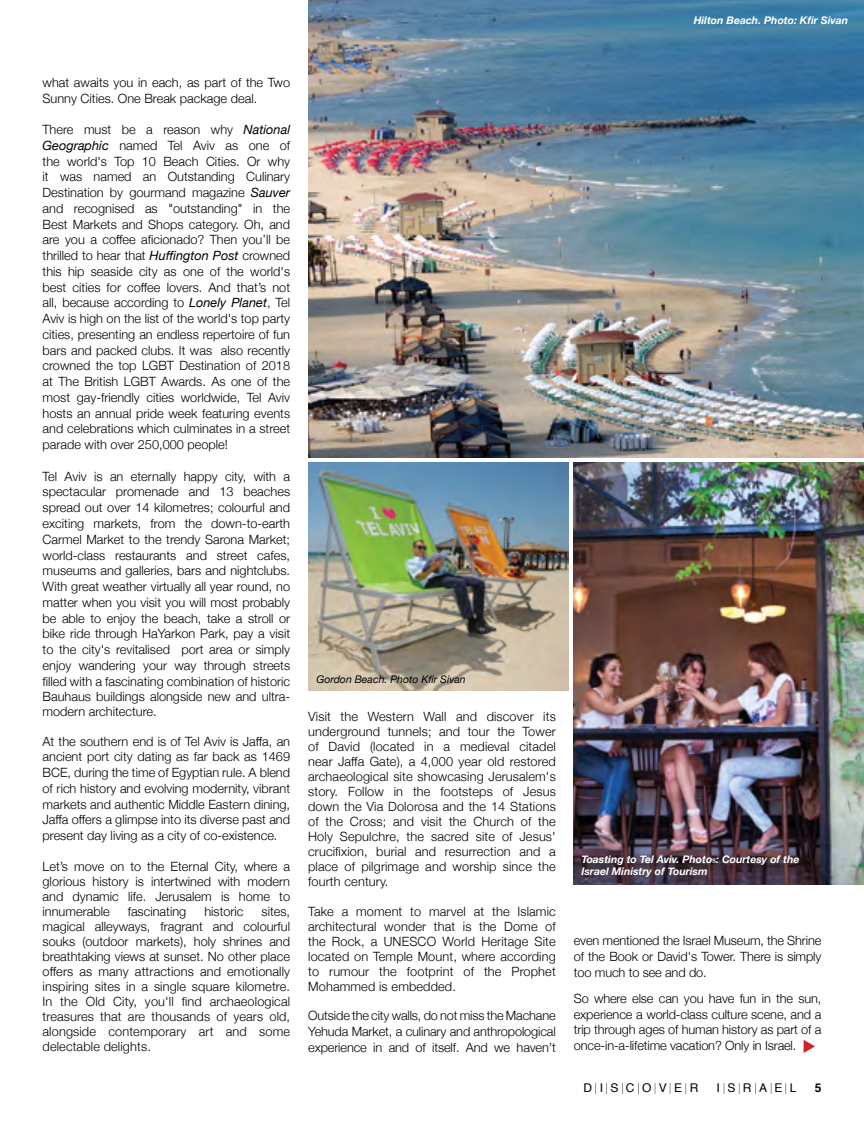
<style>
.page{position:relative;width:864px;height:1136px;background:#fff}
.page>*{position:absolute;margin:0;border:0;box-sizing:border-box;transform-origin:0 0}
.t1{font:300 12.75px/15.8px "Helvetica Neue";color:#000;text-align:justify}
.t2{font:12px "Helvetica";letter-spacing:.62em;color:#000}
.t3{font:700 12px "Helvetica";color:#000}
.t4{font:italic 700 10.5px/12px "Helvetica Neue";color:#fff}
.t5{font:italic 10.5px "Helvetica Neue";color:#000}
.s1{font-weight:400;font-style:italic}
.s2{font-family:"Adobe Hebrew";font-weight:400;font-style:normal}
</style>
<div class="page">
<img style="left:308px;top:0;width:555px;height:457px">
<svg style="left:803px;top:1040px;width:11px;height:12px"></svg>
<img style="left:308px;top:462px;width:260px;height:228px">
<img style="left:573px;top:462px;width:290px;height:422px">
<p class="t4" style="left:693px;top:14px;width:156px">Hilton Beach. Photo: Kfir Sivan</p>
<p class="t1" style="left:43px;top:74px;width:249px">what awaits you in each, as part of the Two<br>Sunny Cities. One Break package deal.</p>
<p class="t1" style="left:43px;top:121px;width:249px">There must be a reason why <span class="s1">National Geographic</span> named Tel Aviv as one of the world's Top 10 Beach Cities. Or why it was named an Outstanding Culinary Destination by gourmand magazine <span class="s1">Sauver </span>and recognised as "outstanding" in the Best Markets and Shops category. Oh, and are you a coffee aficionado? Then you’ll be thrilled to hear that <span class="s1">Huffington Post</span> crowned this hip seaside city as one of the world's best cities for coffee lovers. And that’s not all, because according to <span class="s1">Lonely Planet</span>, Tel Aviv is high on the list of the world's top party cities, presenting an endless repertoire of fun bars and packed clubs. It was also recently crowned the top LGBT Destination of 2018 at The British LGBT Awards. As one of the most gay-friendly cities worldwide, Tel Aviv hosts an annual pride week featuring events and celebrations which culminates in a street parade with over 250,000 people!</p>
<p class="t1" style="left:43px;top:467px;width:249px">Tel Aviv is an eternally happy city, with a spectacular promenade and 13 beaches spread out over 14 kilometres; colourful and exciting markets, from the down-to-earth Carmel Market to the trendy Sarona Market; world-class restaurants and street cafes, museums and galleries, bars and nightclubs.<br>With great weather virtually all year round, no matter when you visit you will most probably be able to enjoy the beach, take a stroll or bike ride through HaYarkon Park, pay a visit to the city's revitalised port area or simply enjoy wandering your way through streets filled with a fascinating combination of historic Bauhaus buildings alongside new and ultra&shy;modern architecture.</p>
<p class="t1" style="left:43px;top:732px;width:249px">At the southern end is of Tel Aviv is Jaffa, an ancient port city dating as far back as 1469<br>BCE, during the time of Egyptian rule. A blend of rich history and evolving modernity, vibrant markets and authentic Middle Eastern dining, Jaffa offers a glimpse into its diverse past and present day living as a city of co-existence.</p>
<p class="t1" style="left:43px;top:858px;width:249px;line-height:15px">Let’s move on to the Eternal City, where a glorious history is intertwined with modern and dynamic life. Jerusalem is home to innumerable</p>
<p class="t1" style="left:43px;top:903px;width:249px;line-height:15px;text-indent:219px">sites, magical alleyways, fragrant and colourful souks (outdoor markets), holy shrines and breathtaking views at sunset. No other place offers as many attractions and emotionally inspiring sites in a single square kilometre.<br>In the Old City, you'll find archaeological treasures that are thousands of years old, alongside contemporary art and some delectable delights.</p>
<p class="t1" style="left:128px;top:902px;width:60px">fascinating</p>
<p class="t1" style="left:204px;top:902px;width:41px">historic</p>
<p class="t5" style="left:316px;top:671px;width:151px">Gordon Beach. Photo Kfir Sivan</p>
<p class="t1" style="left:308px;top:708px;width:249px;line-height:15px">Visit the Western Wall and discover its underground tunnels; and tour the Tower of David (located in a medieval citadel near Jaffa Gate), a 4,000 year old restored archaeological site showcasing Jerusalem's story. Follow in the footsteps of Jesus down the Via Dolorosa and the 14 Stations of the Cross; and visit the Church of the Holy Sepulchre, the sacred site of Jesus' crucifixion, burial and resurrection and a place of pilgrimage and worship since the fourth century.</p>
<p class="t1" style="left:308px;top:903px;width:249px;line-height:15px">Take a moment to marvel at the Islamic architectural wonder that is the Dome of the Rock, a UNESCO World Heritage Site located on Temple Mount, where according to rumour the footprint of the Prophet Mohammed is embedded.</p>
<p class="t1" style="left:308px;top:1007px;width:249px">Outside the city walls, do not miss the Machane Yehuda Market, a culinary and anthropological experience in and of itself. And we haven’t</p>
<p class="t4" style="left:581px;top:853px;width:219px">Toasting to Tel Aviv. Photo<span class="s2">s</span>: Courtesy of the<br>Israel Ministry of Tourism</p>
<p class="t1" style="left:573px;top:931px;width:249px">even mentioned the Israel Museum, the Shrine of the Book or David's Tower. There is simply too much to see and do.</p>
<p class="t1" style="left:573px;top:989px;width:249px">So where else can you have fun in the sun, experience a world-class culture scene, and a trip through ages of human history as part of a once-in-a-lifetime vacation? Only in Israel.</p>
<p class="t2" style="left:583px;top:1078px;width:116px">DISCOVER</p>
<p class="t2" style="left:716px;top:1078px;width:81px">ISRAEL</p>
<p class="t3" style="left:814px;top:1077px;width:8px">5</p>
</div>
